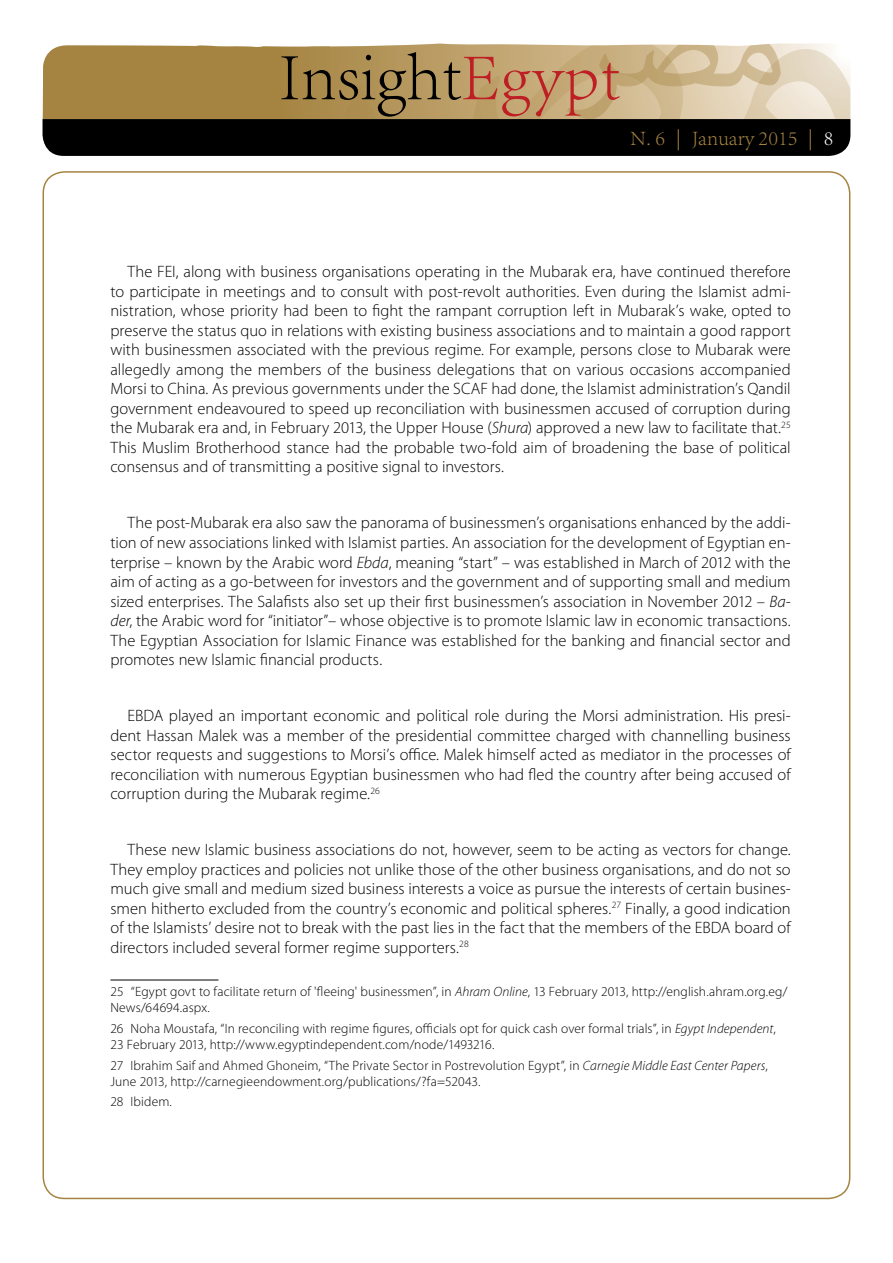
<style>
.page{position:relative;width:893px;height:1263px;background:#fff}
.page>*{position:absolute;margin:0;border:0;box-sizing:border-box;transform-origin:0 0}
.t1{font:300 21px "Adobe Song Std";color:#a58442}
.t2{font:300 16.5px/19.5px "Myriad Pro";color:#000;text-align:justify}
.t3{font:300 13.5px/16.2px "Myriad Pro";letter-spacing:.01em;color:#000}
.s1{color:#fff}
.s2{font-style:italic}
</style>
<div class="page">
<svg style="left:43px;top:43px;width:807px;height:113px;background:#7e6b4c"></svg>
<hr style="left:110px;top:980px;width:108px;height:1px;background:#000">
<p class="t1" style="left:630px;top:126px;width:205px">N. 6 | January 2015 | <span class="s1">8</span></p>
<p class="t2" style="left:110px;top:262px;width:682px;text-indent:17px">The FEI, along with business organisations operating in the Mubarak era, have continued therefore to participate in meetings and to consult with post-revolt authorities. Even during the Islamist admi&shy;nistration, whose priority had been to fight the rampant corruption left in Mubarak’s wake, opted to preserve the status quo in relations with existing business associations and to maintain a good rapport with businessmen associated with the previous regime. For example, persons close to Mubarak were allegedly among the members of the business delegations that on various occasions accompanied Morsi to China. As previous governments under the SCAF had done, the Islamist administration’s Qandil government endeavoured to speed up reconciliation with businessmen accused of corruption during the Mubarak era and, in February 2013, the Upper House (<span class="s2">Shura</span>) approved a new law to facilitate that.<sup>25<br></sup>This Muslim Brotherhood stance had the probable two-fold aim of broadening the base of political consensus and of transmitting a positive signal to investors.</p>
<p class="t2" style="left:110px;top:513px;width:682px;text-indent:17px">The post-Mubarak era also saw the panorama of businessmen’s organisations enhanced by the addi&shy;tion of new associations linked with Islamist parties. An association for the development of Egyptian en&shy;terprise – known by the Arabic word <span class="s2">Ebda</span>, meaning “start” – was established in March of 2012 with the aim of acting as a go-between for investors and the government and of supporting small and medium sized enterprises. The Salafists also set up their first businessmen’s association in November 2012 – <span class="s2">Ba&shy;der</span>, the Arabic word for “initiator”– whose objective is to promote Islamic law in economic transactions.<br>The Egyptian Association for Islamic Finance was established for the banking and financial sector and promotes new Islamic financial products.</p>
<p class="t2" style="left:110px;top:706px;width:682px;text-indent:17px">EBDA played an important economic and political role during the Morsi administration. His presi&shy;dent Hassan Malek was a member of the presidential committee charged with channelling business sector requests and suggestions to Morsi’s office. Malek himself acted as mediator in the processes of reconciliation with numerous Egyptian businessmen who had fled the country after being accused of corruption during the Mubarak regime.<sup>26</sup></p>
<p class="t2" style="left:110px;top:840px;width:682px;text-indent:17px">These new Islamic business associations do not, however, seem to be acting as vectors for change.<br>They employ practices and policies not unlike those of the other business organisations, and do not so much give small and medium sized business interests a voice as pursue the interests of certain busines&shy;smen hitherto excluded from the country’s economic and political spheres.<sup>27</sup> Finally, a good indication of the Islamists’ desire not to break with the past lies in the fact that the members of the EBDA board of directors included several former regime supporters.<sup>28</sup></p>
<p class="t3" style="left:110px;top:983px;width:679px">25 “Egypt govt to facilitate return of 'fleeing' businessmen”, in <span class="s2">Ahram Online</span>, 13 February 2013, http://english.ahram.org.eg/<br>News/64694.aspx.</p>
<p class="t3" style="left:110px;top:1020px;width:667px">26 Noha Moustafa, “In reconciling with regime figures, officials opt for quick cash over formal trials”, in <span class="s2">Egypt Independent</span>,<br>23 February 2013, http://www.egyptindependent.com/node/1493216.</p>
<p class="t3" style="left:110px;top:1057px;width:659px">27 Ibrahim Saif and Ahmed Ghoneim, “The Private Sector in Postrevolution Egypt”, in <span class="s2">Carnegie Middle East Center Papers</span>,<br>June 2013, http://carnegieendowment.org/publications/?fa=52043.</p>
<p class="t3" style="left:110px;top:1093px;width:63px">28 Ibidem.</p>
</div>
